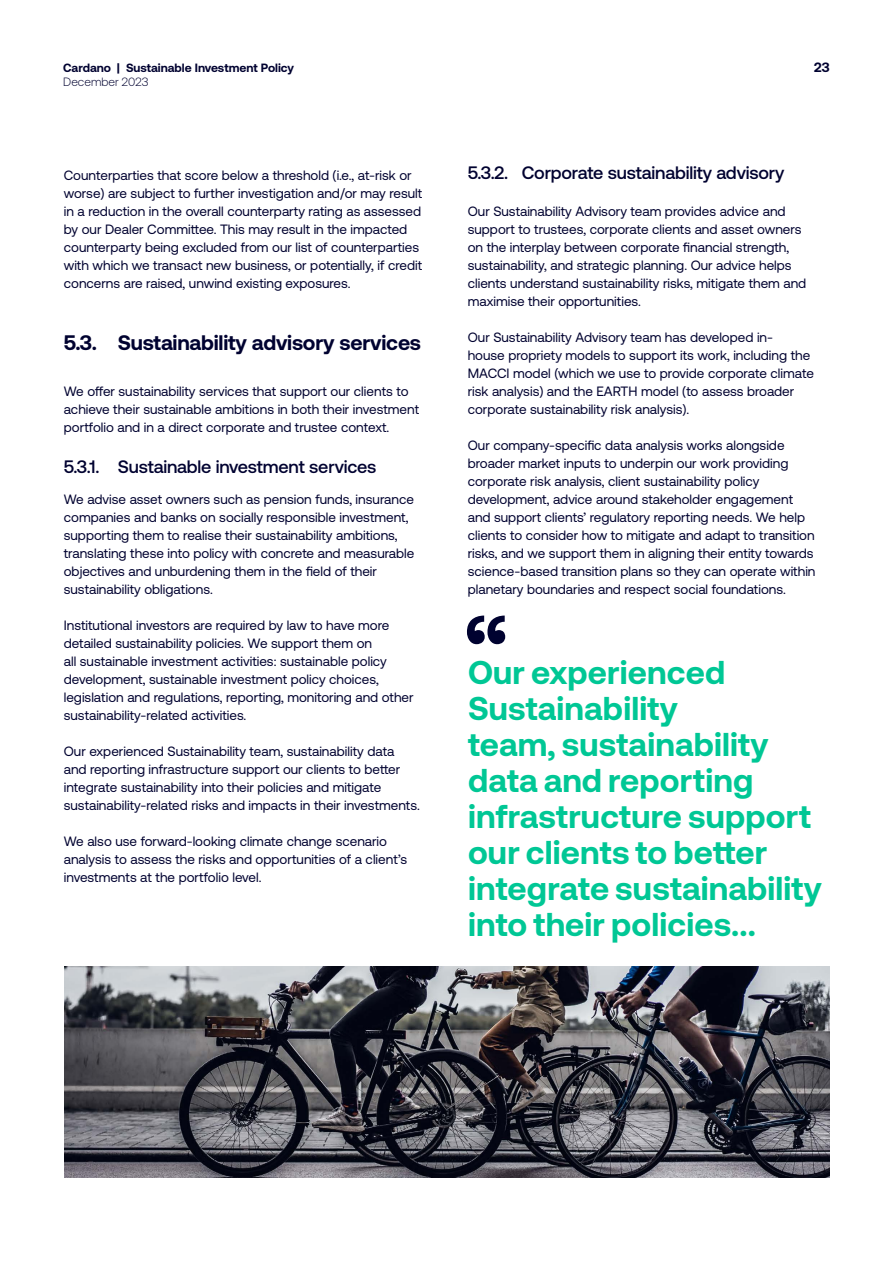
<style>
.page{position:relative;width:893px;height:1263px;background:#fff}
.page>*{position:absolute;margin:0;border:0;box-sizing:border-box;transform-origin:0 0}
.t1{font:700 33px/36px "Aeonik";letter-spacing:.005em;color:#00c795}
.t2{font:700 21px "Aeonik";letter-spacing:-.01em;color:#000230}
.t3{font:500 18px "Aeonik";letter-spacing:-.01em;color:#000230}
.t4{font:13.5px/18px "Aeonik";color:#000230}
.t5{font:700 13.5px "Aeonik";color:#000230}
.t6{font:700 12px "Aeonik";color:#000230}
.t7{font:300 12px "Aeonik";color:#000230}
</style>
<div class="page">
<svg style="left:467px;top:615px;width:38px;height:29px"></svg>
<img style="left:64px;top:966px;width:765px;height:212px">
<p class="t6" style="left:63px;top:61px;width:232px">Cardano | Sustainable Investment Policy</p>
<p class="t5" style="left:814px;top:60px;width:17px">23</p>
<p class="t7" style="left:63px;top:75px;width:87px">December 2023</p>
<p class="t4" style="left:64px;top:166px;width:360px">Counterparties that score below a threshold (i.e., at-risk or worse) are subject to further investigation and/or may result in a reduction in the overall counterparty rating as assessed by our Dealer Committee. This may result in the impacted counterparty being excluded from our list of counterparties with which we transact new business, or potentially, if credit concerns are raised, unwind existing exposures.</p>
<h2 class="t2" style="left:64px;top:330px;width:359px">5.3. Sustainability advisory services</h2>
<p class="t4" style="left:64px;top:382px;width:357px">We offer sustainability services that support our clients to achieve their sustainable ambitions in both their investment portfolio and in a direct corporate and trustee context.</p>
<h3 class="t3" style="left:64px;top:456px;width:314px">5.3.1. Sustainable investment services</h3>
<p class="t4" style="left:64px;top:490px;width:352px">We advise asset owners such as pension funds, insurance companies and banks on socially responsible investment, supporting them to realise their sustainability ambitions, translating these into policy with concrete and measurable objectives and unburdening them in the field of their sustainability obligations.</p>
<p class="t4" style="left:64px;top:616px;width:351px">Institutional investors are required by law to have more detailed sustainability policies. We support them on<br>all sustainable investment activities: sustainable policy development, sustainable investment policy choices, legislation and regulations, reporting, monitoring and other sustainability-related activities.</p>
<p class="t4" style="left:64px;top:742px;width:358px">Our experienced Sustainability team, sustainability data and reporting infrastructure support our clients to better integrate sustainability into their policies and mitigate sustainability-related risks and impacts in their investments.</p>
<p class="t4" style="left:64px;top:832px;width:345px">We also use forward-looking climate change scenario analysis to assess the risks and opportunities of a client’s investments at the portfolio level.</p>
<h3 class="t3" style="left:468px;top:163px;width:318px">5.3.2. Corporate sustainability advisory</h3>
<p class="t4" style="left:468px;top:202px;width:340px">Our Sustainability Advisory team provides advice and support to trustees, corporate clients and asset owners on the interplay between corporate financial strength, sustainability, and strategic planning. Our advice helps clients understand sustainability risks, mitigate them and maximise their opportunities.</p>
<p class="t4" style="left:468px;top:328px;width:348px">Our Sustainability Advisory team has developed in-<br>house propriety models to support its work, including the MACCI model (which we use to provide corporate climate risk analysis) and the EARTH model (to assess broader corporate sustainability risk analysis).</p>
<p class="t4" style="left:468px;top:436px;width:349px">Our company-specific data analysis works alongside broader market inputs to underpin our work providing corporate risk analysis, client sustainability policy development, advice around stakeholder engagement and support clients’ regulatory reporting needs. We help clients to consider how to mitigate and adapt to transition risks, and we support them in aligning their entity towards science-based transition plans so they can operate within planetary boundaries and respect social foundations.</p>
<h1 class="t1" style="left:468px;top:654px;width:355px">Our experienced<br>Sustainability<br>team, sustainability data and reporting infrastructure support our clients to better integrate sustainability into their policies...</h1>
</div>
